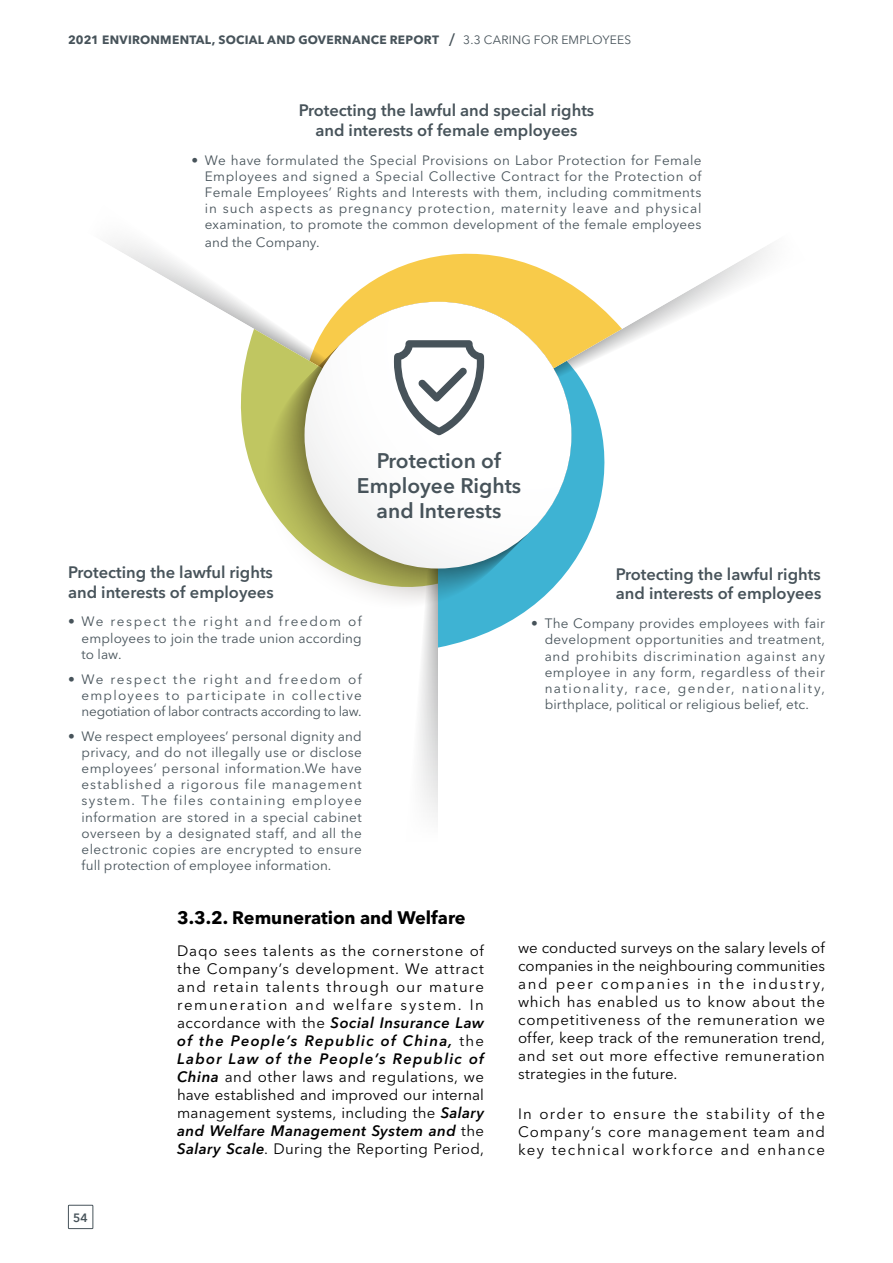
<style>
.page{position:relative;width:893px;height:1263px;background:#fff}
.page>*{position:absolute;margin:0;border:0;box-sizing:border-box;transform-origin:0 0}
.t1{font:600 21px/25.2px "Avenir Next LT Pro";color:#47535a;text-align:center}
.t2{font:700 18px "Avenir Next LT Pro";color:#000}
.t3{font:600 16.5px/19.8px "Avenir Next LT Pro";color:#47535a}
.t4{font:15px/18px "Avenir Next LT Pro";letter-spacing:.04em;color:#000;text-align:justify}
.t5{font:13.5px/16.2px "Avenir Next LT Pro";letter-spacing:.01em;color:#47535a;text-align:justify}
.t6{font:700 12px "Avenir Next LT Pro";letter-spacing:.02em;color:#47535a}
.t7{font:600 12px "Avenir Next LT Pro";color:#47535a}
.s1{font-weight:600;font-style:italic;font-size:16.8px}
.s2{font-weight:400}
.s3{font-weight:600;font-style:italic}
</style>
<div class="page">
<svg style="left:243px;top:435px;width:20px;height:59px"></svg>
<svg style="left:484px;top:435px;width:121px;height:199px"></svg>
<svg style="left:438px;top:245px;width:332px;height:190px"></svg>
<svg style="left:109px;top:241px;width:329px;height:194px"></svg>
<svg style="left:263px;top:302px;width:308px;height:308px"></svg>
<div style="left:305px;top:302px;width:266px;height:266px;background:#fefefe;border-radius:133px"></div>
<svg style="left:394px;top:340px;width:90px;height:477px"></svg>
<div style="left:68px;top:1205px;width:25px;height:24px;border:1px solid #47535a"></div>
<p class="t6" style="left:68px;top:33px;width:565px">2021 ENVIRONMENTAL, SOCIAL AND GOVERNANCE REPORT <span class="s1">l</span> <span class="s2">3.3 CARING FOR EMPLOYEES</span></p>
<p class="t3" style="left:299px;top:100px;width:297px;text-align:center">Protecting the lawful and special rights and interests of female employees</p>
<p class="t5" style="left:205px;top:152px;width:498px;text-indent:-14px">• We have formulated the Special Provisions on Labor Protection for Female Employees and signed a Special Collective Contract for the Protection of Female Employees’ Rights and Interests with them, including commitments in such aspects as pregnancy protection, maternity leave and physical examination, to promote the common development of the female employees and the Company.</p>
<h1 class="t1" style="left:357px;top:448px;width:166px">Protection of<br>Employee Rights and Interests</h1>
<p class="t3" style="left:68px;top:562px;width:207px">Protecting the lawful rights and interests of employees</p>
<p class="t3" style="left:616px;top:564px;width:207px">Protecting the lawful rights and interests of employees</p>
<p class="t5" style="left:82px;top:614px;width:282px;text-indent:-14px">• We respect the right and freedom of employees to join the trade union according to law.</p>
<p class="t5" style="left:82px;top:671px;width:282px;text-indent:-14px">• We respect the right and freedom of employees to participate in collective negotiation of labor contracts according to law.</p>
<p class="t5" style="left:82px;top:728px;width:282px;text-indent:-14px">• We respect employees’ personal dignity and privacy, and do not illegally use or disclose employees’ personal information.We have established a rigorous file management system. The files containing employee information are stored in a special cabinet overseen by a designated staff, and all the electronic copies are encrypted to ensure full protection of employee information.</p>
<p class="t5" style="left:545px;top:615px;width:282px;text-indent:-14px">• The Company provides employees with fair development opportunities and treatment, and prohibits discrimination against any employee in any form, regardless of their nationality, race, gender, nationality, birthplace, political or religious belief, etc.</p>
<p class="t7" style="left:73px;top:1210px;width:16px">54</p>
<h2 class="t2" style="left:177px;top:907px;width:290px">3.3.2. Remuneration and Welfare</h2>
<p class="t4" style="left:177px;top:942px;width:308px">Daqo sees talents as the cornerstone of the Company’s development. We attract and retain talents through our mature remuneration and welfare system. In accordance with the <span class="s3">Social Insurance Law of the People’s Republic of China,</span> the <span class="s3">Labor Law of the People’s Republic of China</span> and other laws and regulations, we have established and improved our internal management systems, including the <span class="s3">Salary and Welfare Management System and</span> the <span class="s3">Salary Scale</span>. During the Reporting Period,</p>
<p class="t4" style="left:518px;top:938px;width:308px">we conducted surveys on the salary levels of companies in the neighbouring communities and peer companies in the industry, which has enabled us to know about the competitiveness of the remuneration we offer, keep track of the remuneration trend, and set out more effective remuneration strategies in the future.</p>
<p class="t4" style="left:518px;top:1104px;width:308px">In order to ensure the stability of the Company’s core management team and key technical workforce and enhance</p>
</div>
